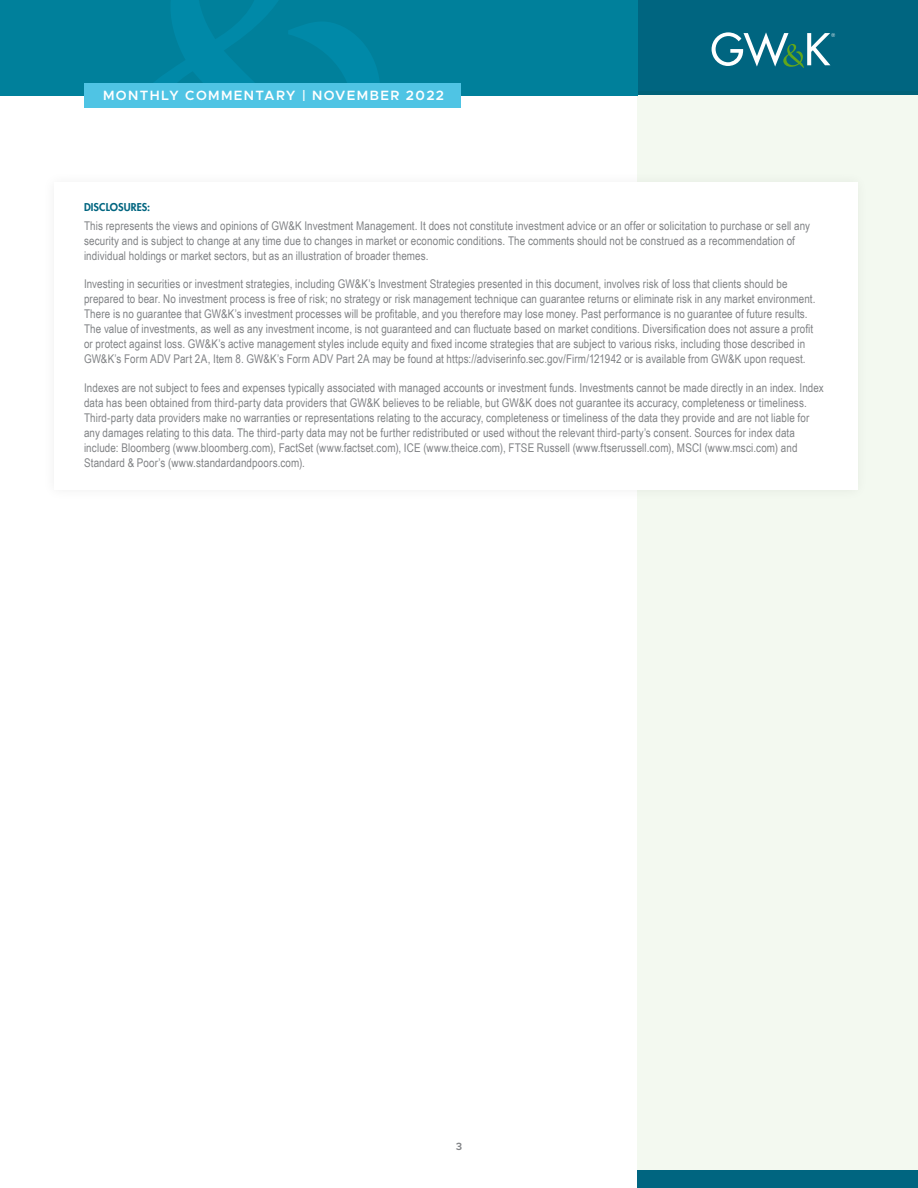
<style>
.page{position:relative;width:918px;height:1188px;background:#fff}
.page>*{position:absolute;margin:0;border:0;box-sizing:border-box;transform-origin:0 0}
.t1{font:600 13.5px "Metropolis";letter-spacing:.1em;color:#fff}
.t2{font:12px/15px "Arial Narrow";letter-spacing:.01em;color:#808285}
.t3{font:800 10.5px "Futura Std";letter-spacing:.005em;color:#006580}
.t4{font:600 10.5px "Metropolis";color:#808285}
</style>
<div class="page">
<div style="left:637px;top:91px;width:281px;height:1097px;background:#f3f9f0"></div>
<div style="left:637px;top:1171px;width:281px;height:17px;background:#006580"></div>
<div style="left:637px;top:0;width:281px;height:95px;background:#006580"></div>
<svg style="left:712px;top:32px;width:123px;height:36px"></svg>
<div style="left:0;top:0;width:637px;height:95px;background:#00809b"></div>
<svg style="left:154px;top:0;width:226px;height:83px"></svg>
<div style="left:84px;top:83px;width:377px;height:25px;background:#4fc4e4"></div>
<div style="left:42px;top:170px;width:827px;height:332px;background:#000;opacity:.07"></div>
<div style="left:54px;top:182px;width:803px;height:308px;background:#fff"></div>
<p class="t1" style="left:103px;top:87px;width:343px">MONTHLY COMMENTARY | NOVEMBER 2022</p>
<p class="t3" style="left:84px;top:200px;width:68px">DISCLOSURES:</p>
<p class="t2" style="left:84px;top:218px;width:728px">This represents the views and opinions of GW&amp;K Investment Management. It does not constitute investment advice or an offer or solicitation to purchase or sell any security and is subject to change at any time due to changes in market or economic conditions. The comments should not be construed as a recommendation of individual holdings or market sectors, but as an illustration of broader themes.</p>
<p class="t2" style="left:84px;top:276px;width:733px">Investing in securities or investment strategies, including GW&amp;K’s Investment Strategies presented in this document, involves risk of loss that clients should be prepared to bear. No investment process is free of risk; no strategy or risk management technique can guarantee returns or eliminate risk in any market environment.<br>There is no guarantee that GW&amp;K’s investment processes will be profitable, and you therefore may lose money. Past performance is no guarantee of future results.<br>The value of investments, as well as any investment income, is not guaranteed and can fluctuate based on market conditions. Diversification does not assure a profit or protect against loss. GW&amp;K’s active management styles include equity and fixed income strategies that are subject to various risks, including those described in GW&amp;K’s Form ADV Part 2A, Item 8. GW&amp;K’s Form ADV Part 2A may be found at https://adviserinfo.sec.gov/Firm/121942 or is available from GW&amp;K upon request.</p>
<p class="t2" style="left:84px;top:380px;width:741px">Indexes are not subject to fees and expenses typically associated with managed accounts or investment funds. Investments cannot be made directly in an index. Index data has been obtained from third-party data providers that GW&amp;K believes to be reliable, but GW&amp;K does not guarantee its accuracy, completeness or timeliness.<br>Third-party data providers make no warranties or representations relating to the accuracy, completeness or timeliness of the data they provide and are not liable for any damages relating to this data. The third-party data may not be further redistributed or used without the relevant third-party’s consent. Sources for index data include: Bloomberg (www.bloomberg.com), FactSet (www.factset.com), ICE (www.theice.com), FTSE Russell (www.ftserussell.com), MSCI (www.msci.com) and Standard &amp; Poor’s (www.standardandpoors.com).</p>
<p class="t4" style="left:456px;top:1140px;width:8px">3</p>
</div>
